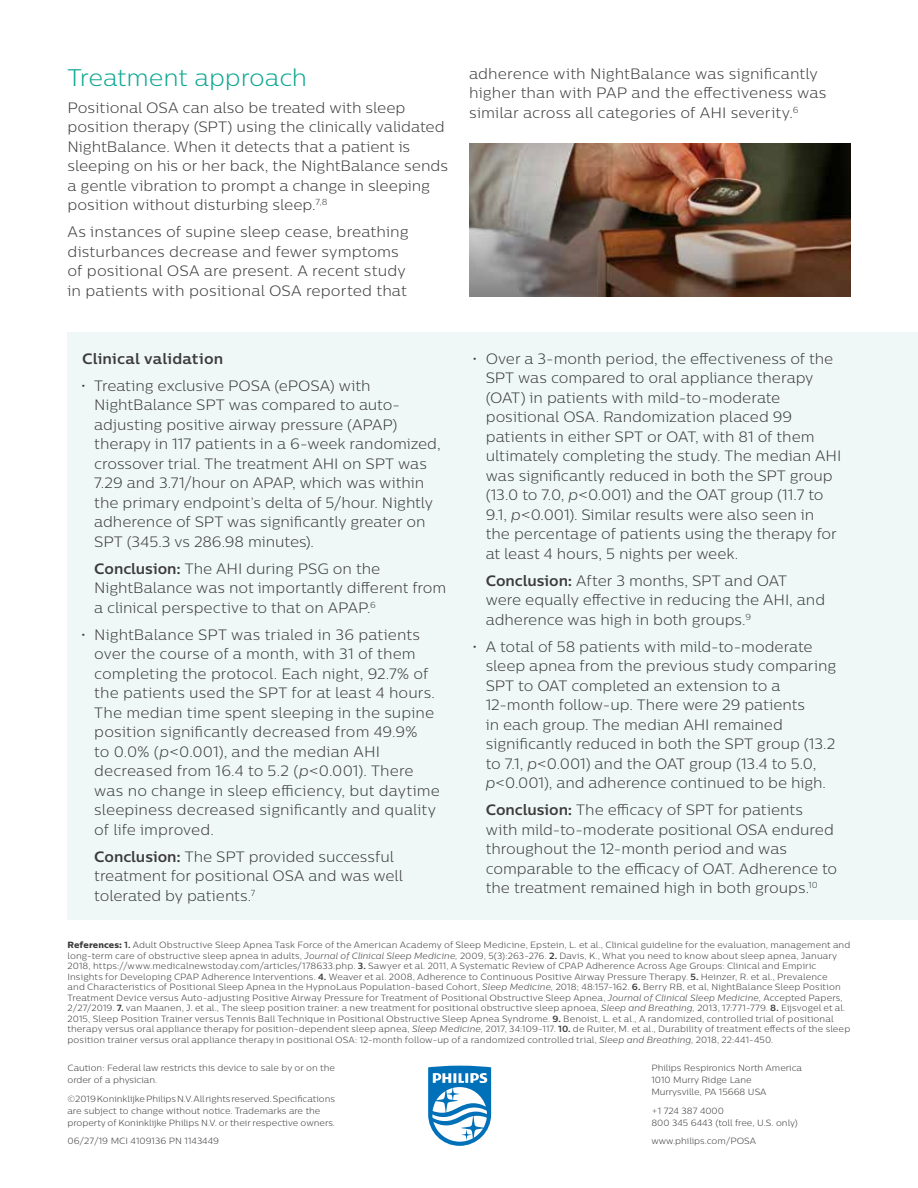
<style>
.page{position:relative;width:918px;height:1188px;background:#fff}
.page>*{position:absolute;margin:0;border:0;box-sizing:border-box;transform-origin:0 0}
.t1{font:300 24px "Centrale Sans";letter-spacing:-.005em;color:#10a893}
.t2{font:300 15px/19.5px "Centrale Sans";color:#3b3b3a}
.t3{font:700 15px "Centrale Sans";letter-spacing:.015em;color:#3b3b3a}
.t4{font:300 9px/10.5px "Centrale Sans";letter-spacing:.01em;color:#3b3b3a}
.s1{font-weight:700}
.s2{font-style:italic}
.s3{font-family:"Centrale Sans X Bold";font-weight:400}
</style>
<div class="page">
<img style="left:469px;top:144px;width:381px;height:153px">
<svg style="left:428px;top:1066px;width:63px;height:80px"></svg>
<div style="left:67px;top:332px;width:851px;height:588px;background:#eff8f7"></div>
<h1 class="t1" style="left:68px;top:62px;width:241px">Treatment approach</h1>
<p class="t2" style="left:68px;top:97px;width:382px">Positional OSA can also be treated with sleep position therapy (SPT) using the clinically validated NightBalance. When it detects that a patient is sleeping on his or her back, the NightBalance sends a gentle vibration to prompt a change in sleeping position without disturbing sleep.<sup>7,8</sup></p>
<p class="t2" style="left:68px;top:222px;width:343px">As instances of supine sleep cease, breathing disturbances decrease and fewer symptoms of positional OSA are present. A recent study in patients with positional OSA reported that</p>
<p class="t3" style="left:82px;top:349px;width:143px">Clinical validation</p>
<p class="t2" style="left:94px;top:375px;width:348px;text-indent:-13px">• Treating exclusive POSA (ePOSA) with NightBalance SPT was compared to auto&shy;adjusting positive airway pressure (APAP) therapy in 117 patients in a 6-week randomized, crossover trial. The treatment AHI on SPT was 7.29 and 3.71/hour on APAP, which was within the primary endpoint’s delta of 5/hour. Nightly adherence of SPT was significantly greater on SPT (345.3 vs 286.98 minutes).</p>
<p class="t2" style="left:94px;top:558px;width:354px"><span class="s1">Conclusion:</span> The AHI during PSG on the<br>NightBalance was not importantly different from a clinical perspective to that on APAP.<sup>6</sup></p>
<p class="t2" style="left:94px;top:624px;width:347px;text-indent:-13px">• NightBalance SPT was trialed in 36 patients over the course of a month, with 31 of them completing the protocol. Each night, 92.7% of the patients used the SPT for at least 4 hours.<br>The median time spent sleeping in the supine position significantly decreased from 49.9%<br>to 0.0% (<span class="s2">p</span>&lt;0.001), and the median AHI decreased from 16.4 to 5.2 (<span class="s2">p</span>&lt;0.001). There was no change in sleep efficiency, but daytime sleepiness decreased significantly and quality of life improved.</p>
<p class="t2" style="left:94px;top:846px;width:310px"><span class="s1">Conclusion:</span> The SPT provided successful treatment for positional OSA and was well tolerated by patients.<sup>7</sup></p>
<p class="t2" style="left:469px;top:63px;width:359px">adherence with NightBalance was significantly higher than with PAP and the effectiveness was similar across all categories of AHI severity.<sup>6</sup></p>
<p class="t2" style="left:486px;top:348px;width:357px;text-indent:-13px">• Over a 3-month period, the effectiveness of the SPT was compared to oral appliance therapy (OAT) in patients with mild-to-moderate positional OSA. Randomization placed 99 patients in either SPT or OAT, with 81 of them ultimately completing the study. The median AHI was significantly reduced in both the SPT group (13.0 to 7.0, <span class="s2">p</span>&lt;0.001) and the OAT group (11.7 to 9.1, <span class="s2">p</span>&lt;0.001). Similar results were also seen in the percentage of patients using the therapy for at least 4 hours, 5 nights per week.</p>
<p class="t2" style="left:486px;top:570px;width:341px"><span class="s1">Conclusion:</span> After 3 months, SPT and OAT were equally effective in reducing the AHI, and adherence was high in both groups.<sup>9</sup></p>
<p class="t2" style="left:486px;top:636px;width:352px;text-indent:-13px">• A total of 58 patients with mild-to-moderate sleep apnea from the previous study comparing SPT to OAT completed an extension to a 12-month follow-up. There were 29 patients<br>in each group. The median AHI remained significantly reduced in both the SPT group (13.2 to 7.1, <span class="s2">p</span>&lt;0.001) and the OAT group (13.4 to 5.0, <span class="s2">p</span>&lt;0.001), and adherence continued to be high.</p>
<p class="t2" style="left:486px;top:800px;width:353px"><span class="s1">Conclusion:</span> The efficacy of SPT for patients with mild-to-moderate positional OSA endured throughout the 12-month period and was comparable to the efficacy of OAT. Adherence to the treatment remained high in both groups.<sup>10</sup></p>
<p class="t4" style="left:67px;top:940px;width:785px"><span class="s3">References:</span> <span class="s1">1.</span> Adult Obstructive Sleep Apnea Task Force of the American Academy of Sleep Medicine, Epstein, L. et al., Clinical guideline for the evaluation, management and long-term care of obstructive sleep apnea in adults, <span class="s2">Journal of Clinical Sleep Medicine,</span> 2009, 5(3):263-276. <span class="s1">2.</span> Davis, K., What you need to know about sleep apnea, January 2018, https://www.medicalnewstoday.com/articles/178633.php. <span class="s1">3.</span> Sawyer et al. 2011, A Systematic Review of CPAP Adherence Across Age Groups: Clinical and Empiric Insights for Developing CPAP Adherence Interventions. <span class="s1">4.</span> Weaver et al. 2008, Adherence to Continuous Positive Airway Pressure Therapy. <span class="s1">5.</span> Heinzer, R. et al., Prevalence<br>and Characteristics of Positional Sleep Apnea in the HypnoLaus Population-based Cohort, <span class="s2">Sleep Medicine,</span> 2018; 48:157-162. <span class="s1">6.</span> Berry RB, et al, NightBalance Sleep Position Treatment Device versus Auto-adjusting Positive Airway Pressure for Treatment of Positional Obstructive Sleep Apnea, <span class="s2">Journal of Clinical Sleep Medicine,</span> Accepted Papers<span class="s2">, </span>2/27/2019. <span class="s1">7.</span> van Maanen, J. et al., The sleep position trainer: a new treatment for positional obstructive sleep apnoea, <span class="s2">Sleep and Breathing,</span> 2013, 17:771-779. <span class="s1">8.</span> Eijsvogel et al.<br>2015, Sleep Position Trainer versus Tennis Ball Technique in Positional Obstructive Sleep Apnea Syndrome. <span class="s1">9.</span> Benoist, L. et al., A randomized, controlled trial of positional therapy versus oral appliance therapy for position-dependent sleep apnea, <span class="s2">Sleep Medicine,</span> 2017, 34:109-117. <span class="s1">10.</span> de Ruiter, M. et al., Durability of treatment effects of the sleep position trainer versus oral appliance therapy in positional OSA: 12-month follow-up of a randomized controlled trial, <span class="s2">Sleep and Breathing,</span> 2018, 22:441-450.</p>
<p class="t4" style="left:68px;top:1062px;width:269px;line-height:12px">Caution: Federal law restricts this device to sale by or on the order of a physician.</p>
<p class="t4" style="left:68px;top:1092px;width:269px;line-height:12px">©2019 Koninklijke Philips N.V. All rights reserved. Specifications are subject to change without notice. Trademarks are the property of Koninklijke Philips N.V. or their respective owners.</p>
<p class="t4" style="left:68px;top:1136px;width:153px">06/27/19 MCI 4109136 PN 1143449</p>
<p class="t4" style="left:651px;top:1062px;width:152px;line-height:12px">Philips Respironics North America<br>1010 Murry Ridge Lane<br>Murrysville, PA 15668 USA</p>
<p class="t4" style="left:651px;top:1104px;width:148px;line-height:12px">+1 724 387 4000<br>800 345 6443 (toll free, U.S. only)</p>
<p class="t4" style="left:651px;top:1136px;width:106px">www.philips.com/POSA</p>
</div>
